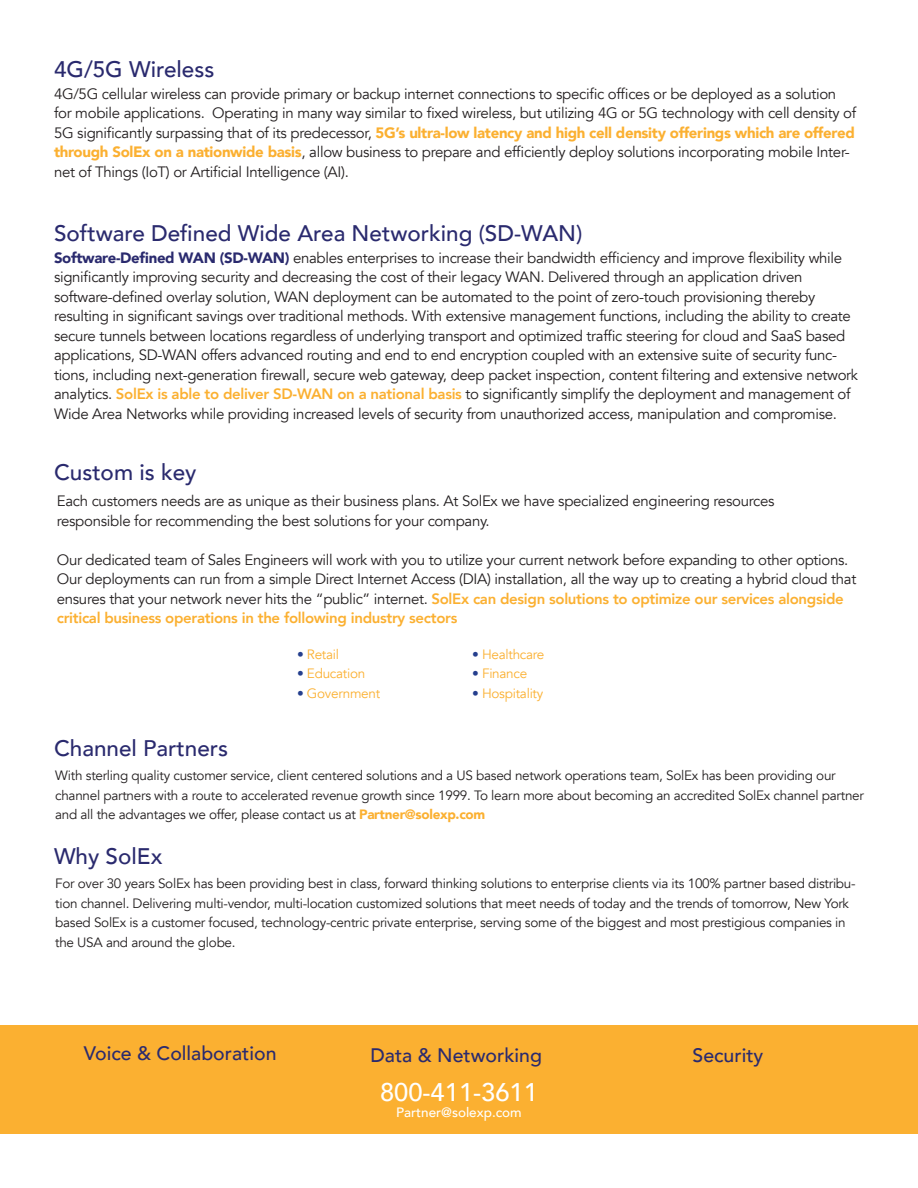
<style>
.page{position:relative;width:918px;height:1188px;background:#fff}
.page>*{position:absolute;margin:0;border:0;box-sizing:border-box;transform-origin:0 0}
.t1{font:500 25.5px "Avenir";color:#fff}
.t2{font:500 22.5px "Avenir";color:#2a2a6e}
.t3{font:500 19.5px "Avenir";color:#2a2a6e}
.t4{font:15px/19.5px "Avenir";letter-spacing:-.02em;color:#231f20}
.t5{font:800 15px "Avenir";letter-spacing:-.02em;color:#fbb031}
.t6{font:13.5px/19.5px "Avenir";letter-spacing:-.02em;color:#231f20}
.t7{font:13.5px "Avenir";letter-spacing:-.02em;color:#fbb031}
.t8{font:500 13.5px "Avenir";color:#fff}
.s1{font-weight:900;color:#fbb031}
.s2{font-weight:900;color:#2a2a6e}
.s3{font-weight:800;color:#fbb031}
.s4{font-weight:400;color:#231f20}
.s5{color:#253f8e}
</style>
<div class="page">
<div style="left:0;top:1026px;width:918px;height:108px;background:#fbb031"></div>
<p class="t2" style="left:54px;top:49px;width:162px">4G/5G Wireless</p>
<p class="t4" style="left:54px;top:84px;width:804px">4G/5G cellular wireless can provide primary or backup internet connections to specific offices or be deployed as a solution for mobile applications. Operating in many way similar to fixed wireless, but utilizing 4G or 5G technology with cell density of 5G significantly surpassing that of its predecessor, <span class="s1">5G’s ultra-low latency and high cell density offerings which are offered through SolEx on a nationwide basis</span>, allow business to prepare and efficiently deploy solutions incorporating mobile Inter&shy;net of Things (IoT) or Artificial Intelligence (AI).</p>
<p class="t2" style="left:54px;top:213px;width:530px">Software Defined Wide Area Networking (SD-WAN)</p>
<p class="t4" style="left:54px;top:248px;width:790px"><span class="s2">Software-Defined WAN (SD-WAN)</span> enables enterprises to increase their bandwidth efficiency and improve flexibility while</p>
<p class="t4" style="left:54px;top:268px;width:750px">significantly improving security and decreasing the cost of their legacy WAN. Delivered through an application driven</p>
<p class="t4" style="left:54px;top:287px;width:763px">software-defined overlay solution, WAN deployment can be automated to the point of zero-touch provisioning thereby</p>
<p class="t4" style="left:54px;top:307px;width:798px">resulting in significant savings over traditional methods. With extensive management functions, including the ability to create</p>
<p class="t4" style="left:54px;top:326px;width:793px">secure tunnels between locations regardless of underlying transport and optimized traffic steering for cloud and SaaS based</p>
<p class="t4" style="left:54px;top:346px;width:806px">applications, SD-WAN offers advanced routing and end to end encryption coupled with an extensive suite of security func&shy;tions, including next-generation firewall, secure web gateway, deep packet inspection, content filtering and extensive network</p>
<p class="t4" style="left:54px;top:385px;width:798px">analytics. <span class="s3">SolEx is able to deliver SD-WAN on a national basis</span> to significantly simplify the deployment and management of</p>
<p class="t4" style="left:54px;top:404px;width:785px">Wide Area Networks while providing increased levels of security from unauthorized access, manipulation and compromise.</p>
<p class="t2" style="left:54px;top:453px;width:144px">Custom is key</p>
<p class="t4" style="left:57px;top:492px;width:719px">Each customers needs are as unique as their business plans. At SolEx we have specialized engineering resources</p>
<p class="t4" style="left:57px;top:511px;width:435px">responsible for recommending the best solutions for your company.</p>
<p class="t4" style="left:57px;top:550px;width:793px">Our dedicated team of Sales Engineers will work with you to utilize your current network before expanding to other options.</p>
<p class="t4" style="left:57px;top:570px;width:801px">Our deployments can run from a simple Direct Internet Access (DIA) installation, all the way up to creating a hybrid cloud that</p>
<p class="t5" style="left:57px;top:587px;width:788px"><span class="s4">ensures that your network never hits the “public” internet.</span> SolEx can design solutions to optimize our services alongside</p>
<p class="t5" style="left:57px;top:607px;width:402px">critical business operations in the following industry sectors</p>
<p class="t7" style="left:297px;top:646px;width:44px"><span class="s5">•</span> Retail</p>
<p class="t7" style="left:297px;top:666px;width:70px"><span class="s5">•</span> Education</p>
<p class="t7" style="left:297px;top:685px;width:85px"><span class="s5">•</span> Government</p>
<p class="t7" style="left:472px;top:646px;width:74px"><span class="s5">•</span> Healthcare</p>
<p class="t7" style="left:472px;top:666px;width:57px"><span class="s5">•</span> Finance</p>
<p class="t7" style="left:472px;top:685px;width:73px"><span class="s5">•</span> Hospitality</p>
<p class="t2" style="left:54px;top:729px;width:176px">Channel Partners</p>
<p class="t6" style="left:55px;top:766px;width:810px">With sterling quality customer service, client centered solutions and a US based network operations team, SolEx has been providing our channel partners with a route to accelerated revenue growth since 1999. To learn more about becoming an accredited SolEx channel partner and all the advantages we offer, please contact us at <span class="s1">Partner@solexp.com</span></p>
<p class="t2" style="left:54px;top:837px;width:110px">Why SolEx</p>
<p class="t6" style="left:55px;top:874px;width:802px">For over 30 years SolEx has been providing best in class, forward thinking solutions to enterprise clients via its 100% partner based distribu&shy;tion channel. Delivering multi-vendor, multi-location customized solutions that meet needs of today and the trends of tomorrow, New York based SolEx is a customer focused, technology-centric private enterprise, serving some of the biggest and most prestigious companies in the USA and around the globe.</p>
<p class="t3" style="left:84px;top:1037px;width:194px">Voice &amp; Collaboration</p>
<p class="t3" style="left:370px;top:1038px;width:173px">Data &amp; Networking</p>
<p class="t3" style="left:693px;top:1038px;width:72px">Security</p>
<p class="t1" style="left:380px;top:1070px;width:159px">800-411-3611</p>
<p class="t8" style="left:396px;top:1101px;width:127px">Partner@solexp.com</p>
</div>
